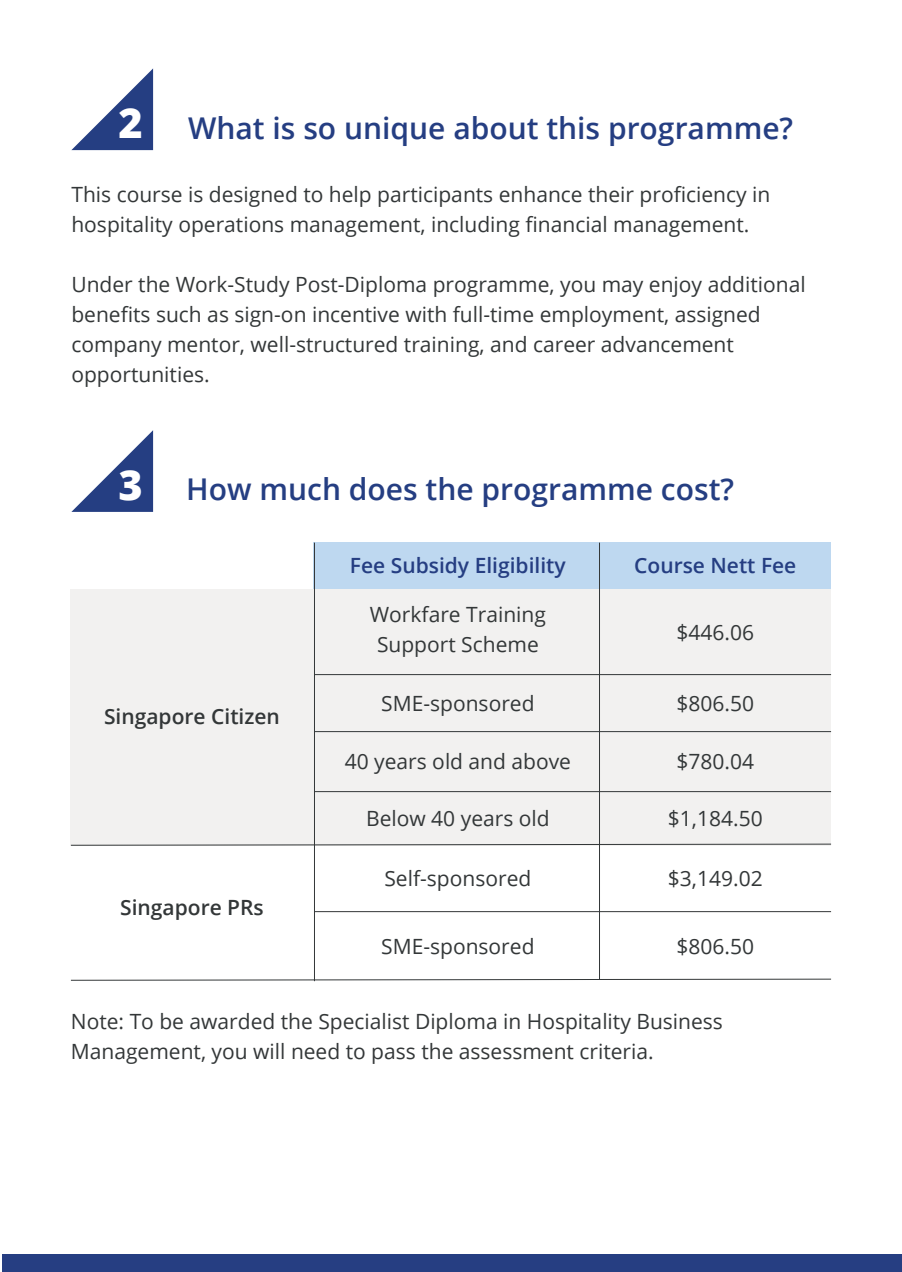
<style>
.page{position:relative;width:902px;height:1272px;background:#fff}
.page>*{position:absolute;margin:0;border:0;box-sizing:border-box;transform-origin:0 0}
.t1{font:600 30px "Open Sans";color:#253e82}
.t2{font:21px/30px "Open Sans";color:#333738}
.t3{font:600 21px "Open Sans";color:#253e82}
.t4{font:600 21px "Open Sans";color:#333738}
.s1{font-weight:800;font-size:41.4px;color:#fff}
</style>
<div class="page">
<div style="left:2px;top:1255px;width:900px;height:17px;background:#263e82"></div>
<svg style="left:71px;top:68px;width:82px;height:82px"></svg>
<svg style="left:71px;top:430px;width:82px;height:82px"></svg>
<div style="left:314px;top:543px;width:517px;height:46px;background:#bed8f0"></div>
<div style="left:71px;top:589px;width:760px;height:256px;background:#f2f1f0"></div>
<hr style="left:314px;top:543px;width:1px;height:438px;background:#333738">
<hr style="left:599px;top:543px;width:1px;height:436px;background:#333738">
<hr style="left:315px;top:674px;width:516px;height:1px;background:#333738">
<hr style="left:315px;top:731px;width:516px;height:1px;background:#333738">
<hr style="left:315px;top:791px;width:516px;height:1px;background:#333738">
<svg style="left:71px;top:844px;width:760px;height:2px"></svg>
<svg style="left:71px;top:979px;width:760px;height:2px"></svg>
<hr style="left:315px;top:911px;width:516px;height:1px;background:#333738">
<h1 class="t1" style="left:118px;top:108px;width:676px"><span class="s1">2</span> What is so unique about this programme?</h1>
<p class="t2" style="left:71px;top:178px;width:700px">This course is designed to help participants enhance their proficiency in hospitality operations management, including financial management.</p>
<p class="t2" style="left:71px;top:268px;width:736px">Under the Work-Study Post-Diploma programme, you may enjoy additional benefits such as sign-on incentive with full-time employment, assigned company mentor, well-structured training, and career advancement opportunities.</p>
<h1 class="t1" style="left:118px;top:468px;width:617px"><span class="s1">3</span> How much does the programme cost?</h1>
<p class="t4" style="left:104px;top:702px;width:177px">Singapore Citizen</p>
<p class="t4" style="left:120px;top:893px;width:145px">Singapore PRs</p>
<p class="t3" style="left:350px;top:551px;width:217px">Fee Subsidy Eligibility</p>
<p class="t3" style="left:634px;top:551px;width:164px">Course Nett Fee</p>
<p class="t2" style="left:370px;top:599px;width:178px;text-align:center">Workfare Training<br>Support Scheme</p>
<p class="t2" style="left:381px;top:687px;width:155px">SME-sponsored</p>
<p class="t2" style="left:676px;top:687px;width:79px">$806.50</p>
<p class="t2" style="left:345px;top:746px;width:228px">40 years old and above</p>
<p class="t2" style="left:676px;top:746px;width:79px">$780.04</p>
<p class="t2" style="left:366px;top:803px;width:185px">Below 40 years old</p>
<p class="t2" style="left:668px;top:803px;width:96px">$1,184.50</p>
<p class="t2" style="left:676px;top:617px;width:79px">$446.06</p>
<p class="t2" style="left:384px;top:863px;width:148px">Self-sponsored</p>
<p class="t2" style="left:668px;top:863px;width:96px">$3,149.02</p>
<p class="t2" style="left:381px;top:930px;width:155px">SME-sponsored</p>
<p class="t2" style="left:676px;top:930px;width:79px">$806.50</p>
<p class="t2" style="left:71px;top:1006px;width:654px">Note: To be awarded the Specialist Diploma in Hospitality Business<br>Management, you will need to pass the assessment criteria.</p>
</div>
